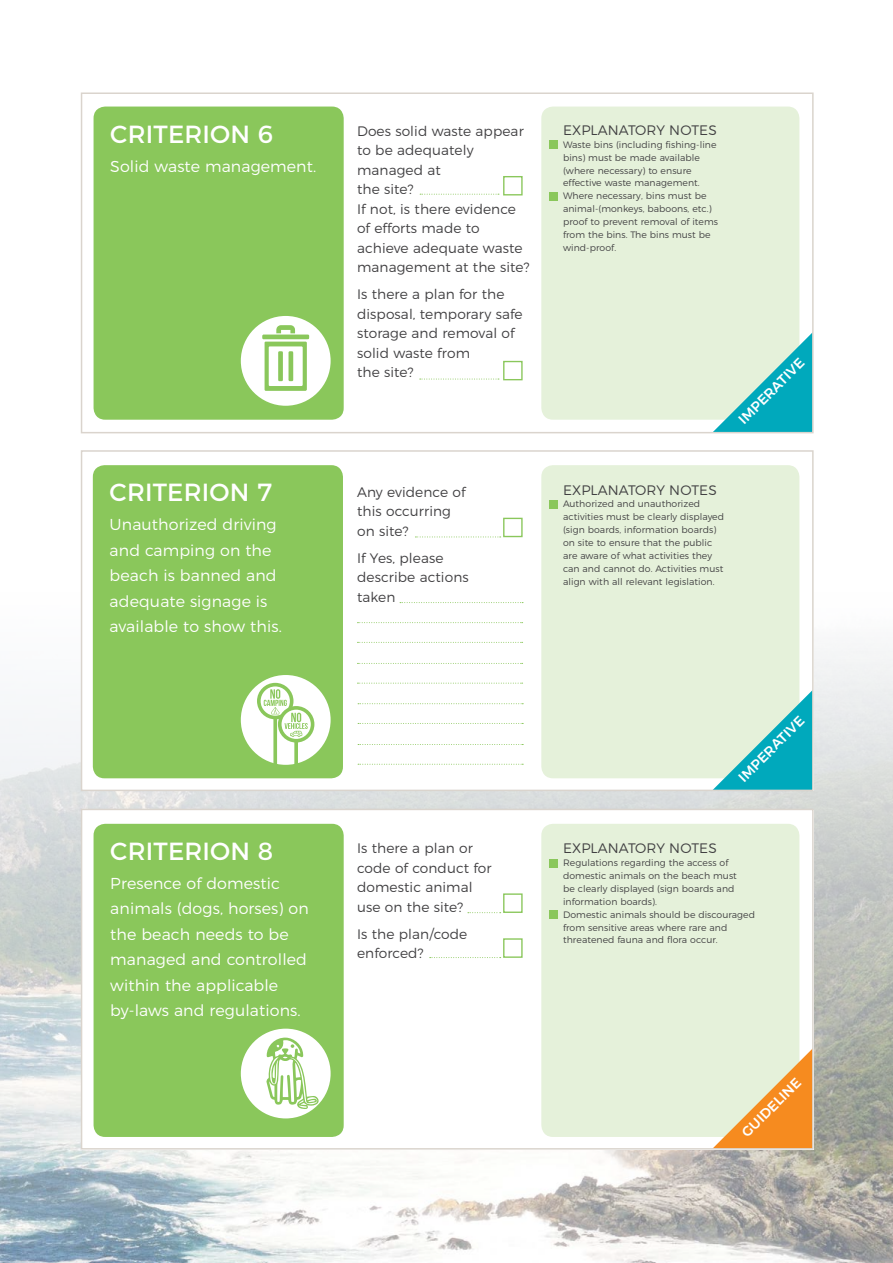
<style>
.page{position:relative;width:893px;height:1263px;background:#fff}
.page>*{position:absolute;margin:0;border:0;box-sizing:border-box;transform-origin:0 0}
.t1{font:24.75px "Montserrat";letter-spacing:.005em;color:#fff}
.t2{font:300 15.75px/25.5px "Montserrat";letter-spacing:.005em;color:#fff}
.t3{font:300 13.8px/19.5px "Montserrat";letter-spacing:.005em;color:#414042}
.t4{font:500 13.8px "Montserrat";color:#fff}
.t5{font:300 9.3px/12.9px "Montserrat";letter-spacing:.005em;color:#414042}
</style>
<div class="page">
<img style="left:0;top:588px;width:893px;height:675px">
<div style="left:81px;top:451px;width:733px;height:340px;background:#fff"></div>
<div style="left:81px;top:810px;width:733px;height:339px;background:#fff"></div>
<div style="left:93px;top:465px;width:250px;height:313px;background:#8ac75b;border-radius:12px"></div>
<div style="left:541px;top:465px;width:258px;height:313px;background:#e5f1da;border-radius:12px"></div>
<svg style="left:712px;top:690px;width:99px;height:98px"></svg>
<div style="left:81px;top:450px;width:733px;height:341px;border:2px solid #dad4cd"></div>
<div style="left:241px;top:675px;width:90px;height:90px;background:#fff;border-radius:50%"></div>
<div style="left:94px;top:824px;width:250px;height:313px;background:#8ac75b;border-radius:12px"></div>
<div style="left:541px;top:824px;width:258px;height:313px;background:#e5f1da;border-radius:12px"></div>
<div style="left:549px;top:859px;width:8px;height:8px;background:#8ac75b"></div>
<div style="left:549px;top:910px;width:8px;height:9px;background:#8ac75b"></div>
<div style="left:503px;top:518px;width:20px;height:19px;border:1px solid #8ac75b"></div>
<svg style="left:415px;top:537px;width:86px;height:1px"></svg>
<div style="left:549px;top:500px;width:8px;height:9px;background:#8ac75b"></div>
<svg style="left:400px;top:602px;width:123px;height:1px"></svg>
<svg style="left:357px;top:622px;width:166px;height:1px"></svg>
<svg style="left:357px;top:642px;width:166px;height:1px"></svg>
<svg style="left:357px;top:663px;width:166px;height:1px"></svg>
<svg style="left:357px;top:683px;width:166px;height:1px"></svg>
<svg style="left:358px;top:703px;width:165px;height:1px"></svg>
<svg style="left:358px;top:723px;width:165px;height:1px"></svg>
<svg style="left:358px;top:744px;width:165px;height:1px"></svg>
<svg style="left:358px;top:764px;width:165px;height:1px"></svg>
<div style="left:241px;top:1029px;width:90px;height:89px;background:#fff;border-radius:50%"></div>
<div style="left:503px;top:893px;width:20px;height:20px;border:1px solid #8ac75b"></div>
<svg style="left:468px;top:912px;width:33px;height:1px"></svg>
<div style="left:503px;top:938px;width:20px;height:20px;border:1px solid #8ac75b"></div>
<svg style="left:430px;top:957px;width:71px;height:1px"></svg>
<div style="left:94px;top:107px;width:250px;height:313px;background:#8ac75b;border-radius:12px"></div>
<div style="left:541px;top:107px;width:258px;height:313px;background:#e5f1da;border-radius:12px"></div>
<div style="left:549px;top:141px;width:8px;height:8px;background:#8ac75b"></div>
<div style="left:549px;top:192px;width:8px;height:8px;background:#8ac75b"></div>
<svg style="left:712px;top:332px;width:99px;height:98px"></svg>
<div style="left:81px;top:92px;width:733px;height:341px;border:2px solid #dad4cd"></div>
<div style="left:241px;top:316px;width:90px;height:90px;background:#fff;border-radius:50%"></div>
<div style="left:503px;top:176px;width:20px;height:19px;border:1px solid #8ac75b"></div>
<svg style="left:420px;top:194px;width:79px;height:1px"></svg>
<div style="left:503px;top:361px;width:20px;height:19px;border:1px solid #8ac75b"></div>
<svg style="left:420px;top:379px;width:79px;height:1px"></svg>
<svg style="left:262px;top:325px;width:47px;height:66px"></svg>
<svg style="left:259px;top:685px;width:33px;height:32px"></svg>
<div style="left:257px;top:683px;width:36px;height:36px;border:4px solid #8ac75b;border-radius:50%"></div>
<svg style="left:273px;top:737px;width:4px;height:27px"></svg>
<div style="left:278px;top:706px;width:36px;height:36px;border:4px solid #8ac75b;border-radius:50%"></div>
<svg style="left:294px;top:741px;width:4px;height:23px"></svg>
<svg style="left:266px;top:1037px;width:53px;height:72px"></svg>
<svg style="left:264px;top:689px;width:44px;height:48px"></svg>
<svg style="left:715px;top:1048px;width:96px;height:98px"></svg>
<div style="left:81px;top:809px;width:733px;height:340px;border:2px solid #dad4cd"></div>
<h1 class="t1" style="left:110px;top:114px;width:164px">CRITERION 6</h1>
<h2 class="t2" style="left:110px;top:152px;width:207px">Solid waste management.</h2>
<h1 class="t1" style="left:110px;top:473px;width:164px">CRITERION 7</h1>
<h2 class="t2" style="left:110px;top:511px;width:174px">Unauthorized driving and camping on the beach is banned and adequate signage is available to show this.</h2>
<h1 class="t1" style="left:110px;top:831px;width:164px">CRITERION 8</h1>
<h2 class="t2" style="left:110px;top:869px;width:200px">Presence of domestic animals (dogs, horses) on the beach needs to be managed and controlled within the applicable by-laws and regulations.</h2>
<h3 class="t3" style="left:357px;top:120px;width:174px">Does solid waste appear to be adequately managed at<br>the site?<br>If not, is there evidence of efforts made to achieve adequate waste management at the site?</h3>
<h3 class="t3" style="left:357px;top:284px;width:167px">Is there a plan for the disposal, temporary safe storage and removal of solid waste from<br>the site?</h3>
<h3 class="t3" style="left:357px;top:481px;width:110px">Any evidence of this occurring on site?</h3>
<h3 class="t3" style="left:357px;top:547px;width:113px">If Yes, please describe actions taken</h3>
<h3 class="t3" style="left:563px;top:119px;width:155px">EXPLANATORY NOTES</h3>
<p class="t5" style="left:563px;top:137px;width:157px">Waste bins (including fishing-line bins) must be made available (where necessary) to ensure effective waste management.<br>Where necessary, bins must be animal-(monkeys, baboons, etc.) proof to prevent removal of items from the bins. The bins must be wind-proof.</p>
<h3 class="t4" style="left:733px;top:414px;width:88px;rotate:-45deg">IMPERATIVE</h3>
<h3 class="t3" style="left:563px;top:479px;width:155px">EXPLANATORY NOTES</h3>
<p class="t5" style="left:563px;top:497px;width:163px">Authorized and unauthorized activities must be clearly displayed (sign boards, information boards) on site to ensure that the public are aware of what activities they can and cannot do. Activities must align with all relevant legislation.</p>
<h3 class="t3" style="left:357px;top:837px;width:136px">Is there a plan or code of conduct for domestic animal use on the site?</h3>
<h3 class="t3" style="left:357px;top:923px;width:112px">Is the plan/code enforced?</h3>
<h3 class="t4" style="left:733px;top:771px;width:88px;rotate:-45deg">IMPERATIVE</h3>
<h3 class="t3" style="left:563px;top:837px;width:155px">EXPLANATORY NOTES</h3>
<p class="t5" style="left:563px;top:855px;width:194px">Regulations regarding the access of domestic animals on the beach must<br>be clearly displayed (sign boards and information boards).<br>Domestic animals should be discouraged from sensitive areas where rare and threatened fauna and flora occur.</p>
<h3 class="t4" style="left:736px;top:1127px;width:79px;rotate:-45deg">GUIDELINE</h3>
</div>
